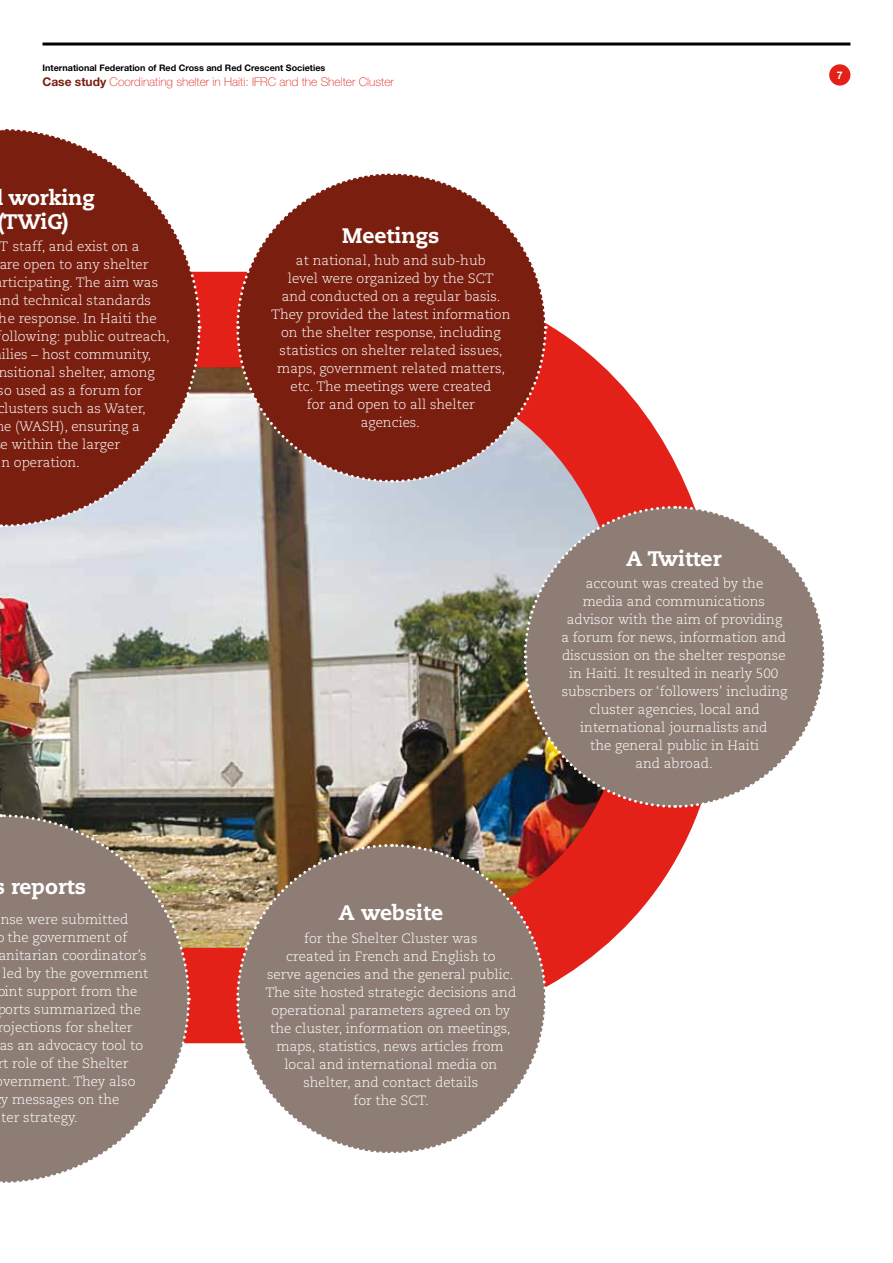
<style>
.page{position:relative;width:893px;height:1263px;background:#fff}
.page>*{position:absolute;margin:0;border:0;box-sizing:border-box;transform-origin:0 0}
.t1{font:800 21px/24px "Caecilia LT Std";color:#fff}
.t2{font:300 13.5px/18px "Caecilia LT Std";color:#fff;text-align:center}
.t3{font:100 12px "Helvetica Neue";color:#e32119}
.t4{font:700 10.5px "Helvetica Neue";color:#fff}
.t5{font:700 9px "Helvetica Neue LT Std";color:#000}
.s1{font-weight:700;color:#7a1f10}
</style>
<div class="page">
<hr style="left:43px;top:43px;width:807px;height:3px;background:#000">
<div style="left:829px;top:64px;width:21px;height:22px;background:#e32119;border-radius:50%"></div>
<img style="left:0;top:272px;width:700px;height:771px">
<svg style="left:0;top:129px;width:202px;height:400px;background:#944e43"></svg>
<svg style="left:235px;top:173px;width:313px;height:311px;background:#91493e"></svg>
<svg style="left:235px;top:842px;width:313px;height:311px;background:#9d897f"></svg>
<svg style="left:0;top:813px;width:191px;height:370px;background:#9a8b81"></svg>
<svg style="left:522px;top:504px;width:303px;height:305px;background:#9b8b84"></svg>
<p class="t5" style="left:43px;top:62px;width:284px">International Federation of Red Cross and Red Crescent Societies</p>
<p class="t3" style="left:43px;top:74px;width:353px"><span class="s1">Case study</span> Coordinating shelter in Haiti: IFRC and the Shelter Cluster</p>
<h1 class="t1" style="left:-3px;top:185px;width:99px;text-indent:11px">working (TWiG)</h1>
<p class="t2" style="left:0;top:237px;width:141px">T staff, and exist on a</p>
<p class="t2" style="left:-1px;top:255px;width:151px">are open to any shelter</p>
<p class="t2" style="left:2px;top:273px;width:158px">rticipating. The aim was</p>
<p class="t2" style="left:2px;top:291px;width:150px">nd technical standards</p>
<p class="t2" style="left:-1px;top:309px;width:159px">he response. In Haiti the</p>
<p class="t2" style="left:2px;top:327px;width:170px">ollowing: public outreach,</p>
<p class="t2" style="left:2px;top:345px;width:151px">ilies – host community,</p>
<p class="t2" style="left:-2px;top:363px;width:158px">nsitional shelter, among</p>
<p class="t2" style="left:-2px;top:381px;width:146px">so used as a forum for</p>
<p class="t2" style="left:-3px;top:399px;width:150px">clusters such as Water,</p>
<p class="t2" style="left:4px;top:417px;width:137px">e (WASH), ensuring a</p>
<p class="t2" style="left:1px;top:435px;width:121px">e within the larger</p>
<p class="t2" style="left:1px;top:453px;width:80px">n operation.</p>
<h1 class="t1" style="left:342px;top:224px;width:99px">Meetings</h1>
<p class="t2" style="left:271px;top:252px;width:241px">at national, hub and sub-hub<br>level were organized by the SCT<br>and conducted on a regular basis.<br>They provided the latest information on the shelter response, including statistics on shelter related issues, maps, government related matters, etc. The meetings were created<br>for and open to all shelter<br>agencies.</p>
<h1 class="t1" style="left:11px;top:874px;width:76px">reports</h1>
<p class="t2" style="left:1px;top:911px;width:129px">nse were submitted</p>
<p class="t2" style="left:8px;top:929px;width:121px">the government of</p>
<p class="t2" style="left:-1px;top:947px;width:150px">anitarian coordinator’s</p>
<p class="t2" style="left:3px;top:965px;width:147px">led by the government</p>
<p class="t2" style="left:-3px;top:983px;width:142px">oint support from the</p>
<p class="t2" style="left:-3px;top:1001px;width:145px">ports summarized the</p>
<p class="t2" style="left:-2px;top:1019px;width:137px">rojections for shelter</p>
<p class="t2" style="left:-1px;top:1037px;width:145px">as an advocacy tool to</p>
<p class="t2" style="left:-3px;top:1055px;width:133px">rt role of the Shelter</p>
<p class="t2" style="left:3px;top:1073px;width:134px">vernment. They also</p>
<p class="t2" style="left:1px;top:1091px;width:120px">y messages on the</p>
<p class="t2" style="left:1px;top:1109px;width:78px">ter strategy.</p>
<h1 class="t1" style="left:339px;top:901px;width:106px">A website</h1>
<p class="t2" style="left:265px;top:929px;width:252px">for the Shelter Cluster was<br>created in French and English to<br>serve agencies and the general public.<br>The site hosted strategic decisions and operational parameters agreed on by the cluster, information on meetings, maps, statistics, news articles from local and international media on shelter, and contact details<br>for the SCT.</p>
<h1 class="t1" style="left:626px;top:546px;width:97px">A Twitter</h1>
<p class="t2" style="left:561px;top:575px;width:227px">account was created by the<br>media and communications advisor with the aim of providing a forum for news, information and discussion on the shelter response in Haiti. It resulted in nearly 500 subscribers or ‘followers’ including cluster agencies, local and international journalists and<br>the general public in Haiti<br>and abroad.</p>
<p class="t4" style="left:837px;top:69px;width:7px">7</p>
</div>
